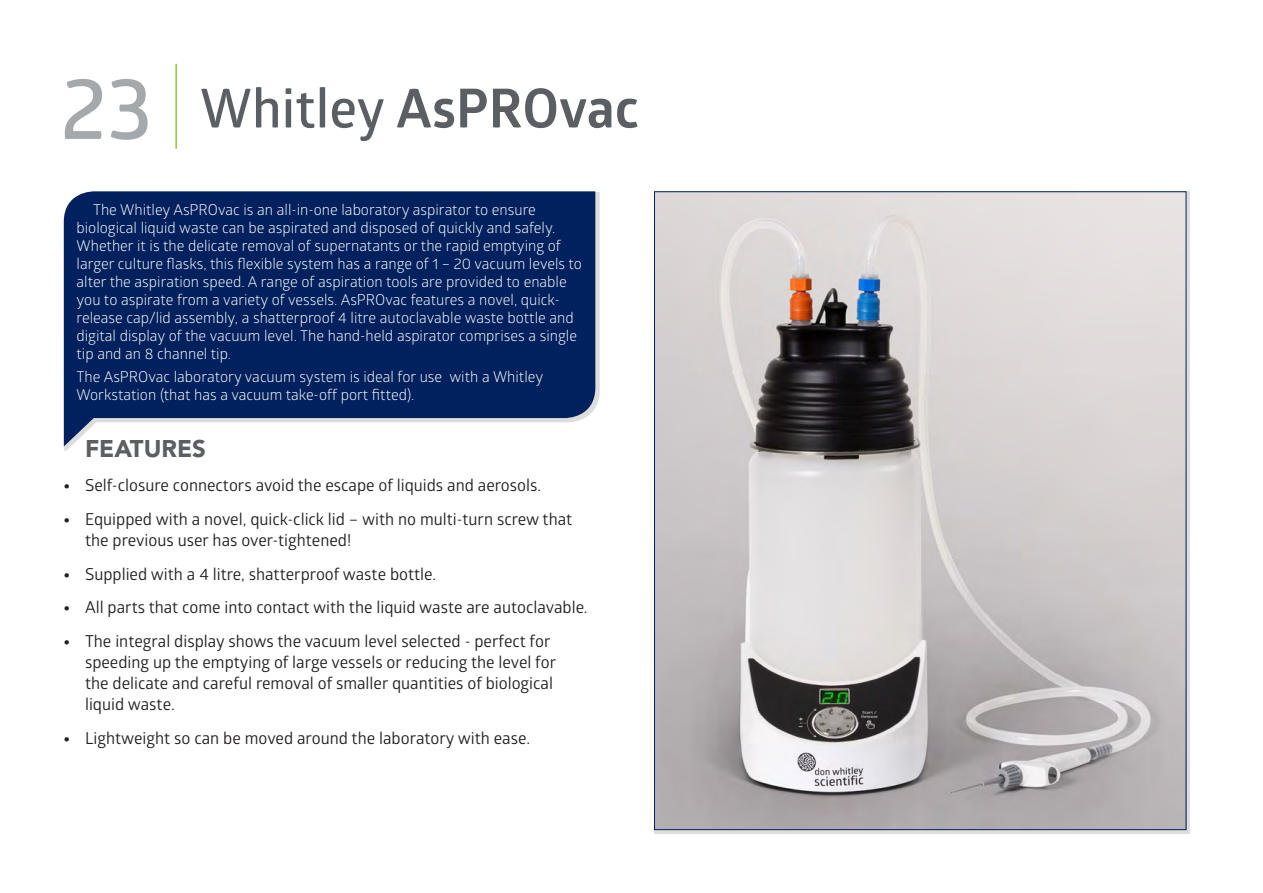
<style>
.page{position:relative;width:1263px;height:893px;background:#fff}
.page>*{position:absolute;margin:0;border:0;box-sizing:border-box;transform-origin:0 0}
.Table_of_contents_2{font:600 87px "Glober";color:#a5a9ac}
.Headline_1{font:700 54px "Glober";color:#5b5e62}
.Headline_2{font:900 24px "Avenir";color:#5b5e62}
.Headline_2-2{font:16.5px/21px "Glober";color:#231f20}
.t1{font:15px/18px "Glober";color:#fff}
.s1{font-weight:600}
.s2{font-weight:800}
</style>
<div class="page">
<hr style="left:175px;top:64px;width:2px;height:85px;background:#92c73d">
<div style="left:64px;top:192px;width:535px;height:258px;background:#231f20;opacity:.15"></div>
<svg style="left:64px;top:191px;width:531px;height:255px;background:#1b386e"></svg>
<img style="left:656px;top:193px;width:528px;height:635px">
<p class="Table_of_contents_2" style="left:61px;top:47px;width:93px">23</p>
<p class="Headline_1" style="left:200px;top:71px;width:440px"><span class="s1">Whitley</span> AsPROvac</p>
<p class="t1" style="left:77px;top:200px;width:507px;text-indent:16px">The Whitley AsPROvac is an all-in-one laboratory aspirator to ensure biological liquid waste can be aspirated and disposed of quickly and safely.<br>Whether it is the delicate removal of supernatants or the rapid emptying of larger culture flasks, this flexible system has a range of 1 – 20 vacuum levels to alter the aspiration speed. A range of aspiration tools are provided to enable you to aspirate from a variety of vessels. AsPROvac features a novel, quick&shy;release cap/lid assembly, a shatterproof 4 litre autoclavable waste bottle and digital display of the vacuum level. The hand-held aspirator comprises a single tip and an 8 channel tip.</p>
<p class="t1" style="left:77px;top:367px;width:468px">The AsPROvac laboratory vacuum system is ideal for use with a Whitley<br>Workstation (that has a vacuum take-off port fitted).</p>
<p class="Headline_2" style="left:85px;top:434px;width:122px">FEATURES</p>
<p class="Headline_2-2" style="left:64px;top:474px;width:479px"><span class="s2">•</span> Self-closure connectors avoid the escape of liquids and aerosols.</p>
<p class="Headline_2-2" style="left:85px;top:508px;width:489px;text-indent:-21px"><span class="s2">•</span> Equipped with a novel, quick-click lid – with no multi-turn screw that the previous user has over-tightened!</p>
<p class="Headline_2-2" style="left:64px;top:562px;width:374px"><span class="s2">•</span> Supplied with a 4 litre, shatterproof waste bottle.</p>
<p class="Headline_2-2" style="left:64px;top:596px;width:525px"><span class="s2">•</span> All parts that come into contact with the liquid waste are autoclavable.</p>
<p class="Headline_2-2" style="left:85px;top:630px;width:473px;text-indent:-21px"><span class="s2">•</span> The integral display shows the vacuum level selected - perfect for speeding up the emptying of large vessels or reducing the level for the delicate and careful removal of smaller quantities of biological liquid waste.</p>
<p class="Headline_2-2" style="left:64px;top:727px;width:468px"><span class="s2">•</span> Lightweight so can be moved around the laboratory with ease.</p>
</div>
